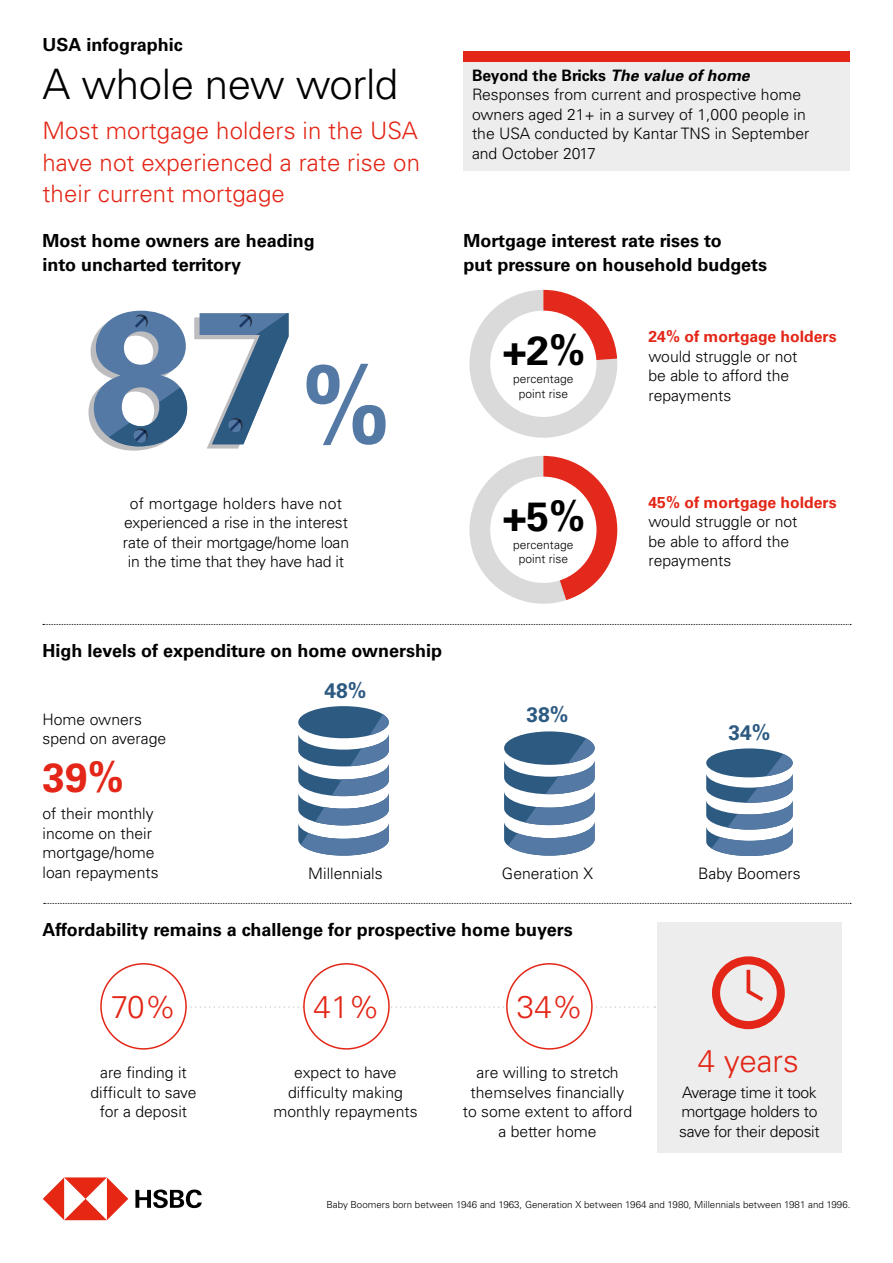
<style>
.page{position:relative;width:893px;height:1263px;background:#fff}
.page>*{position:absolute;margin:0;border:0;box-sizing:border-box;transform-origin:0 0}
.t1{font:300 42px "Univers LT";letter-spacing:-.01em;color:#000}
.t2{font:700 40.65px "Univers LT";color:#000}
.t3{font:700 40.65px "Univers LT";color:#e32617}
.t4{font:300 31.5px "Univers LT";color:#e32617}
.t5{font:300 24px/31.5px "Univers LT";letter-spacing:.005em;color:#e32617;text-align:justify}
.t6{font:700 21px "Univers LT";color:#2d5a81}
.t7{font:700 18px/24px "Univers LT";color:#000}
.t8{font:300 15.75px/19.5px "Univers LT";color:#000;text-align:center}
.t9{font:300 15.75px/19.5px "Univers LT";letter-spacing:-.02em;color:#000}
.t10{font:700 15.75px "Univers LT";color:#e32617}
.t11{font:700 15.75px "Univers LT";color:#000}
.t12{font:300 12px/14.2px "Univers LT";color:#000;text-align:center}
.t13{font:300 9.75px "Univers LT";color:#000}
.s1{font-family:"Univers";font-style:italic}
</style>
<div class="page">
<div style="left:463px;top:51px;width:387px;height:119px;background:#ededed"></div>
<svg style="left:43px;top:624px;width:808px;height:1px"></svg>
<svg style="left:44px;top:903px;width:807px;height:1px"></svg>
<div style="left:463px;top:51px;width:387px;height:11px;background:#e32617"></div>
<svg style="left:307px;top:364px;width:79px;height:81px"></svg>
<svg style="left:88px;top:311px;width:99px;height:140px"></svg>
<svg style="left:194px;top:313px;width:95px;height:136px"></svg>
<svg style="left:469px;top:290px;width:149px;height:148px"></svg>
<svg style="left:469px;top:456px;width:148px;height:148px"></svg>
<div style="left:490px;top:311px;width:106px;height:106px;background:#fff;border-radius:50%"></div>
<div style="left:490px;top:477px;width:106px;height:106px;background:#fff;border-radius:50%"></div>
<svg style="left:298px;top:706px;width:91px;height:149px"></svg>
<svg style="left:504px;top:731px;width:91px;height:124px"></svg>
<svg style="left:706px;top:748px;width:87px;height:108px"></svg>
<svg style="left:190px;top:1006px;width:465px;height:2px"></svg>
<div style="left:100px;top:963px;width:87px;height:86px;border:2px solid #e32617;border-radius:50%"></div>
<div style="left:304px;top:964px;width:85px;height:85px;background:#fff;border-radius:50%"></div>
<div style="left:303px;top:963px;width:87px;height:86px;border:2px solid #e32617;border-radius:50%"></div>
<div style="left:507px;top:964px;width:85px;height:85px;background:#fff;border-radius:50%"></div>
<div style="left:506px;top:963px;width:87px;height:86px;border:2px solid #e32617;border-radius:50%"></div>
<div style="left:657px;top:923px;width:185px;height:230px;background:#ededed"></div>
<svg style="left:712px;top:956px;width:73px;height:73px"></svg>
<svg style="left:43px;top:1177px;width:85px;height:43px"></svg>
<svg style="left:135px;top:1189px;width:67px;height:19px"></svg>
<p class="t7" style="left:43px;top:33px;width:142px">USA infographic</p>
<h1 class="t1" style="left:43px;top:59px;width:357px">A whole new world</h1>
<h2 class="t5" style="left:43px;top:115px;width:379px">Most mortgage holders in the USA have not experienced a rate rise on their current mortgage</h2>
<p class="t7" style="left:43px;top:229px;width:274px">Most home owners are heading into uncharted territory</p>
<p class="t8" style="left:123px;top:494px;width:228px">of mortgage holders have not experienced a rise in the interest rate of their mortgage/home loan in the time that they have had it</p>
<p class="t11" style="left:472px;top:66px;width:279px">Beyond the Bricks <span class="s1">The value of home</span></p>
<p class="t8" style="left:472px;top:85px;width:339px;text-align:left">Responses from current and prospective home owners aged 21+ in a survey of 1,000 people in the USA conducted by Kantar TNS in September and October 2017</p>
<p class="t7" style="left:463px;top:229px;width:305px">Mortgage interest rate rises to<br>put pressure on household budgets</p>
<p class="t2" style="left:503px;top:327px;width:84px">+2%</p>
<p class="t12" style="left:513px;top:372px;width:62px">percentage point rise</p>
<p class="t2" style="left:503px;top:493px;width:84px">+5%</p>
<p class="t12" style="left:513px;top:538px;width:62px">percentage point rise</p>
<p class="t10" style="left:648px;top:327px;width:190px">24% of mortgage holders</p>
<p class="t8" style="left:648px;top:346px;width:150px;text-align:left">would struggle or not be able to afford the repayments</p>
<p class="t10" style="left:648px;top:493px;width:190px">45% of mortgage holders</p>
<p class="t8" style="left:648px;top:512px;width:150px;text-align:left">would struggle or not be able to afford the repayments</p>
<p class="t7" style="left:43px;top:638px;width:401px">High levels of expenditure on home ownership</p>
<p class="t6" style="left:324px;top:678px;width:44px">48%</p>
<p class="t8" style="left:43px;top:709px;width:101px">Home owners</p>
<p class="t6" style="left:526px;top:702px;width:44px">38%</p>
<p class="t8" style="left:43px;top:729px;width:125px">spend on average</p>
<p class="t6" style="left:728px;top:721px;width:44px">34%</p>
<p class="t3" style="left:43px;top:754px;width:83px">39%</p>
<p class="t8" style="left:43px;top:804px;width:118px;text-align:left">of their monthly income on their mortgage/home loan repayments</p>
<p class="t8" style="left:308px;top:864px;width:76px">Millennials</p>
<p class="t8" style="left:502px;top:864px;width:93px">Generation X</p>
<p class="t8" style="left:698px;top:864px;width:104px">Baby Boomers</p>
<p class="t7" style="left:43px;top:918px;width:532px">Affordability remains a challenge for prospective home buyers</p>
<p class="t4" style="left:111px;top:987px;width:67px">70%</p>
<p class="t4" style="left:314px;top:987px;width:68px">41%</p>
<p class="t4" style="left:517px;top:987px;width:68px">34%</p>
<p class="t8" style="left:90px;top:1063px;width:108px">are finding it difficult to save for a deposit</p>
<p class="t8" style="left:273px;top:1063px;width:146px">expect to have difficulty making monthly repayments</p>
<p class="t8" style="left:463px;top:1063px;width:171px">are willing to stretch themselves financially to some extent to afford a better home</p>
<p class="t4" style="left:698px;top:1042px;width:102px">4 years</p>
<p class="t9" style="left:679px;top:1082px;width:142px">Average time it took mortgage holders to save for their deposit</p>
<p class="t13" style="left:327px;top:1198px;width:525px">Baby Boomers born between 1946 and 1963, Generation X between 1964 and 1980, Millennials between 1981 and 1996.</p>
</div>
